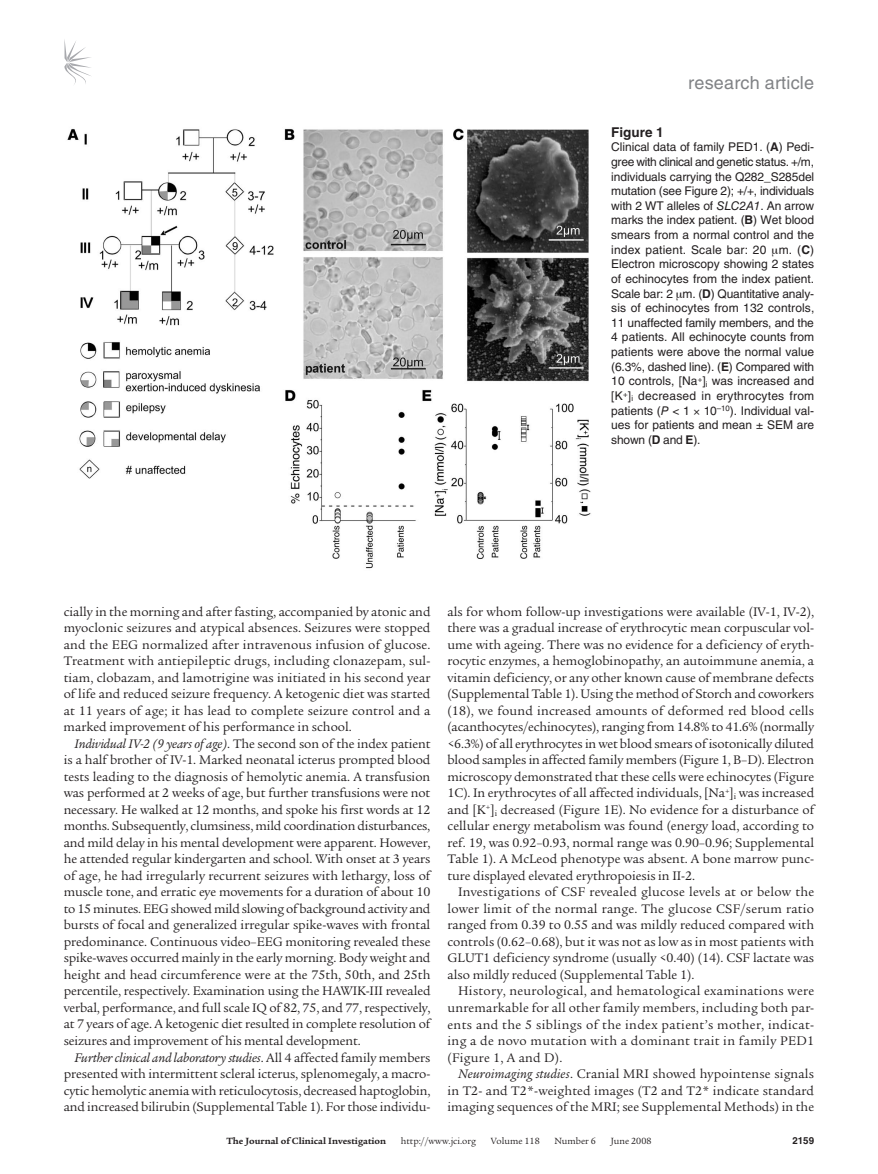
<style>
.page{position:relative;width:878px;height:1174px;background:#fff}
.page>*{position:absolute;margin:0;border:0;box-sizing:border-box;transform-origin:0 0}
.t1{font:18px "Helvetica LT Std";letter-spacing:.01em;color:#808285}
.t2{font:13.5px/16.5px "Legacy Serif Std";color:#231f20;text-align:justify}
.t3{font:700 13.5px "Helvetica LT Std";color:#231f20}
.t4{font:12px/14.7px "Helvetica LT Std";color:#231f20;text-align:justify}
.t5{font:9.75px "Legacy Serif Std";color:#231f20}
.t6{font:700 9.75px "Legacy Serif Std";color:#231f20}
.t7{font:700 9.75px "Helvetica LT Std";color:#231f20}
.s1{font-weight:700}
.s2{font-style:italic}
</style>
<div class="page">
<svg style="left:64px;top:39px;width:27px;height:45px"></svg>
<img style="left:67px;top:128px;width:524px;height:441px">
<h1 class="t1" style="left:688px;top:72px;width:127px">research article</h1>
<p class="t3" style="left:611px;top:124px;width:54px">Figure 1</p>
<p class="t4" style="left:611px;top:140px;width:204px">Clinical data of family PED1. (<span class="s1">A</span>) Pedi&shy;gree with clinical and genetic status. +/m, individuals carrying the Q282_S285del mutation (see Figure 2); +/+, individuals with 2 WT alleles of <span class="s2">SLC2A1</span>. An arrow marks the index patient. (<span class="s1">B</span>) Wet blood smears from a normal control and the index patient. Scale bar: 20 m. (<span class="s1">C</span>)<br>Electron microscopy showing 2 states of echinocytes from the index patient.<br>Scale bar: 2 m. (<span class="s1">D</span>) Quantitative analy&shy;sis of echinocytes from 132 controls, 11 unaffected family members, and the 4 patients. All echinocyte counts from patients were above the normal value (6.3%, dashed line). (<span class="s1">E</span>) Compared with 10 controls, [Na<sup>+</sup>]<sub>i</sub> was increased and [K<sup>+</sup>]<sub>i</sub> decreased in erythrocytes from patients (<span class="s2">P</span> &lt; 1 10<sup>–10</sup>). Individual val&shy;ues for patients and mean ± SEM are shown (<span class="s1">D</span> and <span class="s1">E</span>).</p>
<p class="t2" style="left:64px;top:603px;width:368px">cially in the morning and after fasting, accompanied by atonic and myoclonic seizures and atypical absences. Seizures were stopped and the EEG normalized after intravenous infusion of glucose.<br>Treatment with antiepileptic drugs, including clonazepam, sul&shy;tiam, clobazam, and lamotrigine was initiated in his second year of life and reduced seizure frequency. A ketogenic diet was started at 11 years of age; it has lead to complete seizure control and a marked improvement of his performance in school.</p>
<p class="t2" style="left:64px;top:735px;width:368px;text-indent:11px"><span class="s2">Individual IV-2 (9 years of age)</span>. The second son of the index patient is a half brother of IV-1. Marked neonatal icterus prompted blood tests leading to the diagnosis of hemolytic anemia. A transfusion was performed at 2 weeks of age, but further transfusions were not necessary. He walked at 12 months, and spoke his first words at 12 months. Subsequently, clumsiness, mild coordination disturbances, and mild delay in his mental development were apparent. However, he attended regular kindergarten and school. With onset at 3 years of age, he had irregularly recurrent seizures with lethargy, loss of muscle tone, and erratic eye movements for a duration of about 10 to 15 minutes. EEG showed mild slowing of background activity and bursts of focal and generalized irregular spike-waves with frontal predominance. Continuous video–EEG monitoring revealed these spike-waves occurred mainly in the early morning. Body weight and height and head circumference were at the 75th, 50th, and 25th percentile, respectively. Examination using the HAWIK-III revealed verbal, performance, and full scale IQ of 82, 75, and 77, respectively, at 7 years of age. A ketogenic diet resulted in complete resolution of seizures and improvement of his mental development.</p>
<p class="t2" style="left:64px;top:1049px;width:368px;text-indent:11px"><span class="s2">Further clinical and laboratory studies</span>. All 4 affected family members presented with intermittent scleral icterus, splenomegaly, a macro&shy;cytic hemolytic anemia with reticulocytosis, decreased haptoglobin, and increased bilirubin (Supplemental Table 1). For those individu-</p>
<p class="t2" style="left:447px;top:603px;width:368px">als for whom follow-up investigations were available (IV-1, IV-2), there was a gradual increase of erythrocytic mean corpuscular vol&shy;ume with ageing. There was no evidence for a deficiency of eryth&shy;rocytic enzymes, a hemoglobinopathy, an autoimmune anemia, a vitamin deficiency, or any other known cause of membrane defects (Supplemental Table 1). Using the method of Storch and coworkers (18), we found increased amounts of deformed red blood cells (acanthocytes/echinocytes), ranging from 14.8% to 41.6% (normally &lt;6.3%) of all erythrocytes in wet blood smears ofisotonically diluted blood samples in affected family members (Figure 1, B–D). Electron microscopy demonstrated that these cells were echinocytes (Figure 1C). In erythrocytes of all affected individuals, [Na<sup>+</sup>]<sub>i</sub> was increased and [K<sup>+</sup>]<sub>i</sub> decreased (Figure 1E). No evidence for a disturbance of cellular energy metabolism was found (energy load, according to ref. 19, was 0.92–0.93, normal range was 0.90–0.96; Supplemental Table 1). A McLeod phenotype was absent. A bone marrow punc&shy;ture displayed elevated erythropoiesis in II-2.</p>
<p class="t2" style="left:447px;top:884px;width:368px;text-indent:11px">Investigations of CSF revealed glucose levels at or below the lower limit of the normal range. The glucose CSF/serum ratio ranged from 0.39 to 0.55 and was mildly reduced compared with controls (0.62–0.68), but it was not as low as in most patients with GLUT1 deficiency syndrome (usually &lt;0.40) (14). CSF lactate was also mildly reduced (Supplemental Table 1).</p>
<p class="t2" style="left:447px;top:983px;width:368px;text-indent:11px">History, neurological, and hematological examinations were unremarkable for all other family members, including both par&shy;ents and the 5 siblings of the index patient’s mother, indicat&shy;ing a de novo mutation with a dominant trait in family PED1 (Figure 1, A and D).</p>
<p class="t2" style="left:447px;top:1065px;width:368px;text-indent:11px"><span class="s2">Neuroimaging studies</span>. Cranial MRI showed hypointense signals in T2- and T2*-weighted images (T2 and T2* indicate standard imaging sequences of the MRI; see Supplemental Methods) in the</p>
<p class="t6" style="left:226px;top:1135px;width:161px">The Journal of Clinical Investigation</p>
<p class="t5" style="left:401px;top:1135px;width:77px">http://www.jci.org</p>
<p class="t5" style="left:491px;top:1135px;width:50px">Volume 118</p>
<p class="t5" style="left:554px;top:1135px;width:43px">Number 6</p>
<p class="t5" style="left:610px;top:1135px;width:42px">June 2008</p>
<p class="t7" style="left:792px;top:1134px;width:23px">2159</p>
</div>
